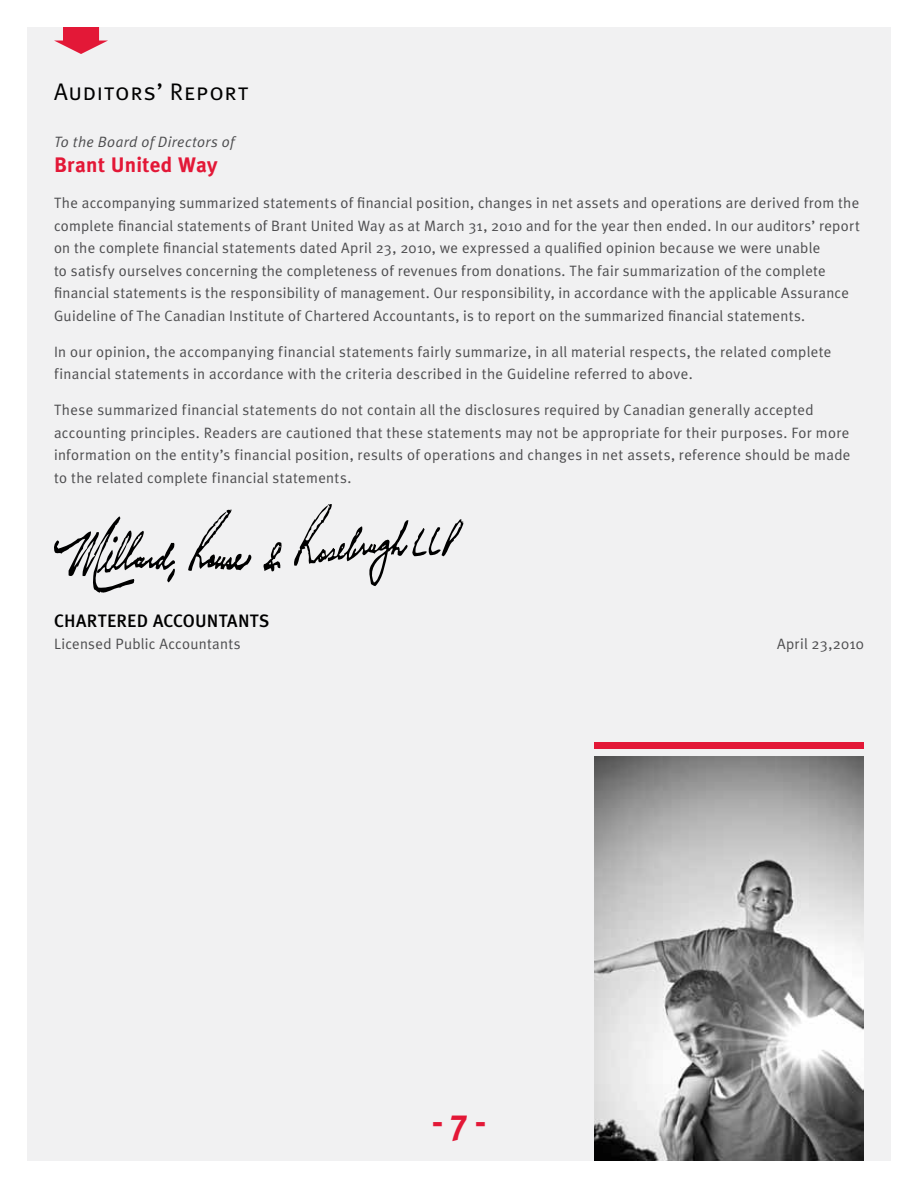
<style>
.page{position:relative;width:918px;height:1188px;background:#fff}
.page>*{position:absolute;margin:0;border:0;box-sizing:border-box;transform-origin:0 0}
.t1{font:700 36px "Meta Plus";color:#e31837}
.t2{font:24px "Meta Plus Normal Caps";letter-spacing:.025em;color:#000}
.t3{font:700 21px "Meta Plus";letter-spacing:.01em;color:#e31837}
.t4{font:500 18px "Meta Plus";letter-spacing:.01em;color:#000}
.t5{font:15px/22.5px "Meta Plus Normal";letter-spacing:.02em;color:#4d4d4f}
.t6{font:italic 15px "Meta Plus Normal";letter-spacing:.025em;color:#4d4d4f}
</style>
<div class="page">
<div style="left:27px;top:27px;width:864px;height:1134px;background:#f1f1f2"></div>
<svg style="left:188px;top:509px;width:64px;height:62px"></svg>
<svg style="left:294px;top:504px;width:170px;height:82px"></svg>
<svg style="left:263px;top:542px;width:19px;height:30px"></svg>
<svg style="left:54px;top:516px;width:121px;height:77px"></svg>
<svg style="left:54px;top:27px;width:54px;height:27px"></svg>
<img style="left:594px;top:756px;width:270px;height:405px">
<div style="left:594px;top:742px;width:270px;height:7px;background:#e31837"></div>
<h2 class="t2" style="left:54px;top:78px;width:196px">Auditors’ Report</h2>
<p class="t6" style="left:54px;top:133px;width:182px">To the Board of Directors of</p>
<h3 class="t3" style="left:54px;top:153px;width:165px">Brant United Way</h3>
<p class="t5" style="left:54px;top:191px;width:807px">The accompanying summarized statements of financial position, changes in net assets and operations are derived from the complete financial statements of Brant United Way as at March 31, 2010 and for the year then ended. In our auditors’ report on the complete financial statements dated April 23, 2010, we expressed a qualified opinion because we were unable<br>to satisfy ourselves concerning the completeness of revenues from donations. The fair summarization of the complete financial statements is the responsibility of management. Our responsibility, in accordance with the applicable Assurance Guideline of The Canadian Institute of Chartered Accountants, is to report on the summarized financial statements.</p>
<p class="t5" style="left:54px;top:340px;width:779px">In our opinion, the accompanying financial statements fairly summarize, in all material respects, the related complete financial statements in accordance with the criteria described in the Guideline referred to above.</p>
<p class="t5" style="left:54px;top:398px;width:798px">These summarized financial statements do not contain all the disclosures required by Canadian generally accepted accounting principles. Readers are cautioned that these statements may not be appropriate for their purposes. For more information on the entity’s financial position, results of operations and changes in net assets, reference should be made to the related complete financial statements.</p>
<p class="t4" style="left:54px;top:610px;width:217px">CHARTERED ACCOUNTANTS</p>
<p class="t5" style="left:54px;top:632px;width:188px">Licensed Public Accountants</p>
<p class="t5" style="left:777px;top:632px;width:88px">April 23,2010</p>
<h1 class="t1" style="left:431px;top:1101px;width:57px">-7-</h1>
</div>
